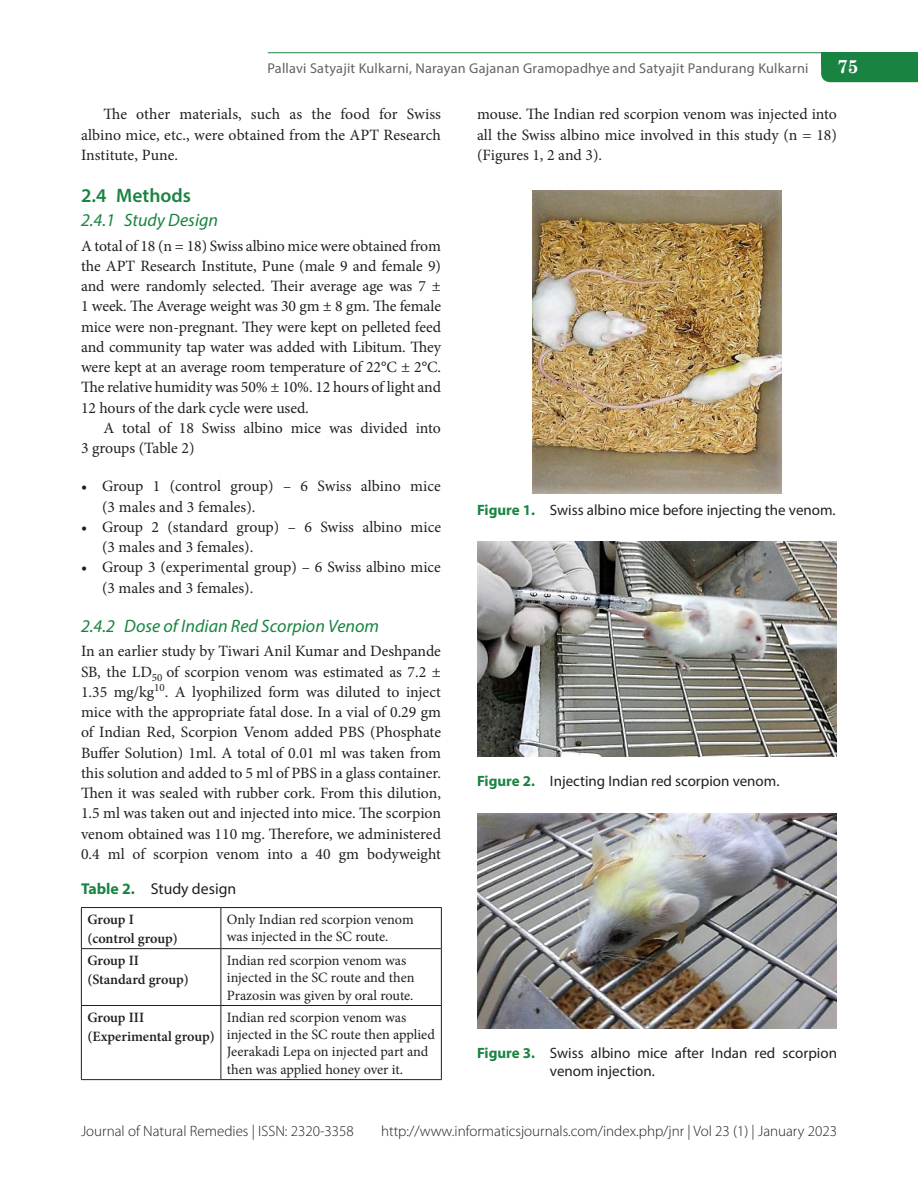
<style>
.page{position:relative;width:918px;height:1188px;background:#fff}
.page>*{position:absolute;margin:0;border:0;box-sizing:border-box;transform-origin:0 0}
.B-level{font:600 19.5px "Myriad Pro";color:#198441}
.t1{font:700 18.75px "Century Schoolbook";color:#fff}
.C-level{font:italic 18px "Myriad Pro";color:#198441}
.Text{font:15.75px/20.2px "Minion Pro";letter-spacing:-.005em;color:#231f20;text-align:justify}
.Text_Ind{font:15.75px/20.2px "Minion Pro";color:#231f20;text-align:justify}
.Table_head{font:15.75px "Myriad Pro";color:#231f20}
.Fig_cap{font:15px/18px "Myriad Pro";color:#231f20}
.t2{font:300 15px "Myriad Pro";color:#231f20}
.TabBody{font:14.25px/17.2px "Minion Pro";color:#231f20}
.t3{font:14.25px "Myriad Pro";letter-spacing:.015em;color:#636366}
.TabCH{font:600 14.25px/18.8px "Minion Pro";letter-spacing:-.01em;color:#231f20}
.s1{font-weight:700;color:#198441}
</style>
<div class="page">
<svg style="left:821px;top:67px;width:97px;height:15px"></svg>
<div style="left:821px;top:53px;width:97px;height:14px;background:#198441"></div>
<div style="left:891px;top:68px;width:27px;height:14px;background:#198441"></div>
<hr style="left:268px;top:52px;width:650px;height:1px;background:#198441">
<svg style="left:82px;top:908px;width:359px;height:97px"></svg>
<hr style="left:81px;top:907px;width:140px;height:1px;background:#231f20">
<hr style="left:81px;top:908px;width:1px;height:40px;background:#231f20">
<hr style="left:221px;top:907px;width:221px;height:1px;background:#231f20">
<hr style="left:220px;top:908px;width:1px;height:40px;background:#231f20">
<hr style="left:441px;top:908px;width:1px;height:40px;background:#231f20">
<hr style="left:81px;top:948px;width:140px;height:1px;background:#231f20">
<hr style="left:81px;top:949px;width:1px;height:56px;background:#231f20">
<hr style="left:221px;top:948px;width:221px;height:1px;background:#231f20">
<hr style="left:220px;top:949px;width:1px;height:56px;background:#231f20">
<hr style="left:441px;top:949px;width:1px;height:56px;background:#231f20">
<hr style="left:81px;top:1005px;width:140px;height:1px;background:#231f20">
<hr style="left:81px;top:1006px;width:1px;height:73px;background:#231f20">
<hr style="left:221px;top:1005px;width:221px;height:1px;background:#231f20">
<hr style="left:220px;top:1006px;width:1px;height:73px;background:#231f20">
<hr style="left:441px;top:1006px;width:1px;height:73px;background:#231f20">
<hr style="left:81px;top:1079px;width:140px;height:1px;background:#231f20">
<hr style="left:221px;top:1079px;width:221px;height:1px;background:#231f20">
<img style="left:533px;top:191px;width:248px;height:303px">
<img style="left:477px;top:542px;width:359px;height:214px">
<img style="left:477px;top:813px;width:359px;height:215px">
<p class="t1" style="left:837px;top:52px;width:23px">75</p>
<p class="t3" style="left:268px;top:60px;width:542px">Pallavi Satyajit Kulkarni, Narayan Gajanan Gramopadhye and Satyajit Pandurang Kulkarni</p>
<p class="Text_Ind" style="left:81px;top:104px;width:362px;text-indent:22px">The other materials, such as the food for Swiss albino mice, etc., were obtained from the APT Research Institute, Pune.</p>
<p class="B-level" style="left:81px;top:183px;width:111px">2.4 Methods</p>
<p class="C-level" style="left:81px;top:209px;width:139px">2.4.1 Study Design</p>
<p class="Text" style="left:81px;top:236px;width:362px">A total of 18 (n = 18) Swiss albino mice were obtained from the APT Research Institute, Pune (male 9 and female 9) and were randomly selected. Their average age was 7 ± 1 week. The Average weight was 30 gm ± 8 gm. The female mice were non-pregnant. They were kept on pelleted feed and community tap water was added with Libitum. They were kept at an average room temperature of 22°C ± 2°C.<br>The relative humidity was 50% ± 10%. 12 hours of light and 12 hours of the dark cycle were used.</p>
<p class="Text_Ind" style="left:81px;top:418px;width:362px;text-indent:22px">A total of 18 Swiss albino mice was divided into<br>3 groups (Table 2)</p>
<p class="Text" style="left:102px;top:476px;width:340px;text-indent:-21px">• Group 1 (control group) – 6 Swiss albino mice (3 males and 3 females).</p>
<p class="Text" style="left:102px;top:517px;width:341px;text-indent:-21px">• Group 2 (standard group) – 6 Swiss albino mice (3 males and 3 females).</p>
<p class="Text" style="left:102px;top:557px;width:341px;text-indent:-21px">• Group 3 (experimental group) – 6 Swiss albino mice (3 males and 3 females).</p>
<p class="C-level" style="left:81px;top:615px;width:300px">2.4.2 Dose of Indian Red Scorpion Venom</p>
<p class="Text" style="left:81px;top:641px;width:362px">In an earlier study by Tiwari Anil Kumar and Deshpande SB, the LD<sub>50</sub> of scorpion venom was estimated as 7.2 ± 1.35 mg/kg<sup>10</sup>. A lyophilized form was diluted to inject mice with the appropriate fatal dose. In a vial of 0.29 gm of Indian Red, Scorpion Venom added PBS (Phosphate Buffer Solution) 1ml. A total of 0.01 ml was taken from this solution and added to 5 ml of PBS in a glass container.<br>Then it was sealed with rubber cork. From this dilution, 1.5 ml was taken out and injected into mice. The scorpion venom obtained was 110 mg. Therefore, we administered 0.4 ml of scorpion venom into a 40 gm bodyweight</p>
<p class="Text" style="left:477px;top:104px;width:361px">mouse. The Indian red scorpion venom was injected into all the Swiss albino mice involved in this study (n = 18) (Figures 1, 2 and 3).</p>
<p class="Fig_cap" style="left:477px;top:500px;width:360px"><span class="s1">Figure 1.</span> Swiss albino mice before injecting the venom.</p>
<p class="Fig_cap" style="left:477px;top:772px;width:304px"><span class="s1">Figure 2.</span> Injecting Indian red scorpion venom.</p>
<p class="Table_head" style="left:81px;top:879px;width:157px"><span class="s1">Table 2.</span> Study design</p>
<p class="TabCH" style="left:87px;top:910px;width:92px">Group I (control group)</p>
<p class="TabBody" style="left:227px;top:911px;width:188px">Only Indian red scorpion venom was injected in the SC route.</p>
<p class="TabCH" style="left:87px;top:951px;width:103px">Group II (Standard group)</p>
<p class="TabBody" style="left:227px;top:952px;width:189px">Indian red scorpion venom was injected in the SC route and then<br>Prazosin was given by oral route.</p>
<p class="TabCH" style="left:87px;top:1008px;width:129px">Group III (Experimental group)</p>
<p class="TabBody" style="left:227px;top:1009px;width:210px">Indian red scorpion venom was injected in the SC route then applied Jeerakadi Lepa on injected part and then was applied honey over it.</p>
<p class="Fig_cap" style="left:550px;top:1044px;width:289px;text-indent:-73px"><span class="s1">Figure 3.</span> Swiss albino mice after Indan red scorpion venom injection.</p>
<p class="t2" style="left:81px;top:1122px;width:274px">Journal of Natural Remedies | ISSN: 2320-3358</p>
<p class="t2" style="left:381px;top:1122px;width:458px">http://www.informaticsjournals.com/index.php/jnr | Vol 23 (1) | January 2023</p>
</div>
